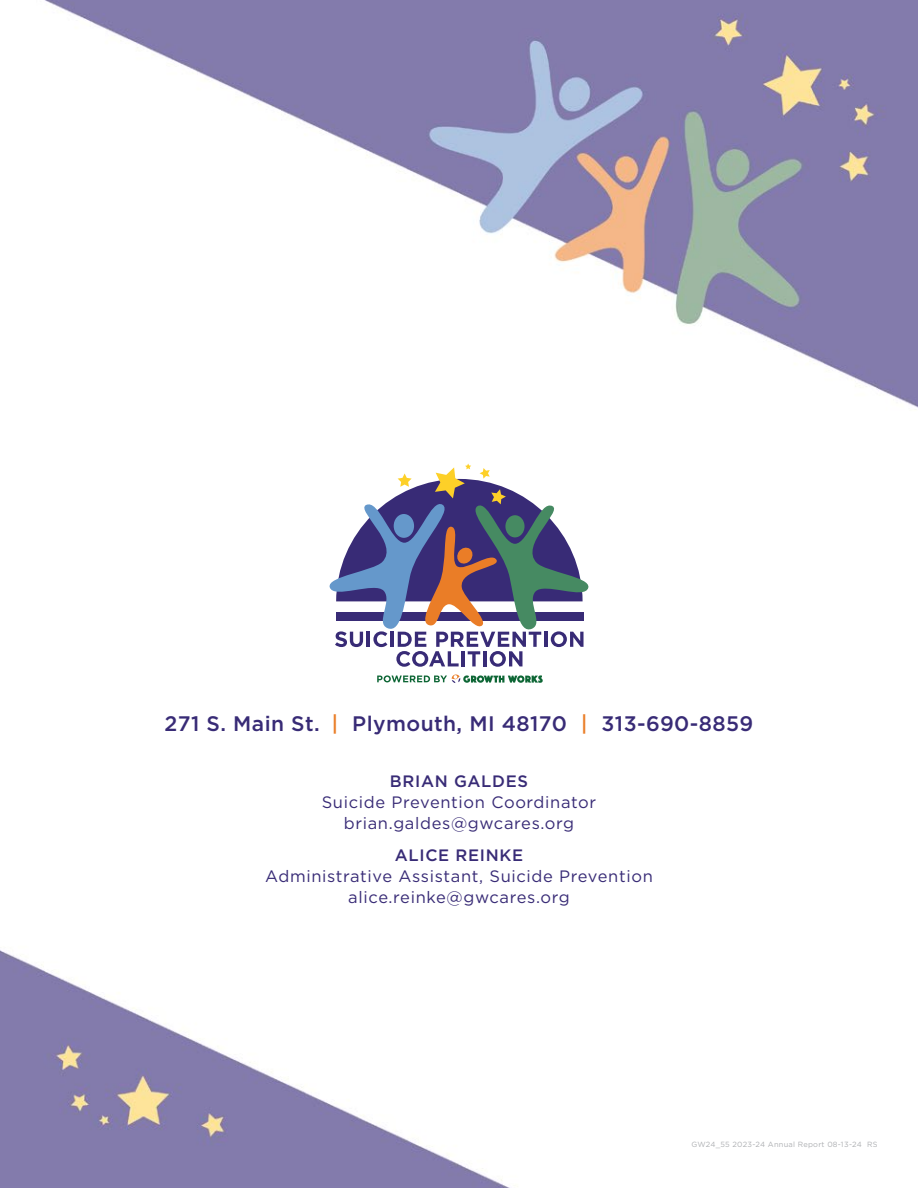
<style>
.page{position:relative;width:918px;height:1188px;background:#fff}
.page>*{position:absolute;margin:0;border:0;box-sizing:border-box;transform-origin:0 0}
.t1{font:500 21px "Gotham";letter-spacing:.02em;color:#382b76}
.t2{font:16.5px/21px "Gotham";letter-spacing:.04em;color:#382b76;text-align:center}
.t3{font:500 16.5px "Gotham";letter-spacing:.04em;color:#382b76}
.t4{font:7.5px "Gotham";letter-spacing:.03em;color:#adafb2}
.s1{color:#ea7d27}
</style>
<div class="page">
<img style="left:0;top:0;width:918px;height:1188px">
<svg style="left:377px;top:674px;width:166px;height:9px"></svg>
<svg style="left:327px;top:464px;width:264px;height:203px"></svg>
<div style="left:394px;top:514px;width:20px;height:24px;background:#6598cb;border-radius:50%"></div>
<p class="t1" style="left:165px;top:712px;width:590px">271 S. Main St. <span class="s1">|</span> Plymouth, MI 48170 <span class="s1">|</span> 313-690-8859</p>
<p class="t3" style="left:390px;top:772px;width:140px">BRIAN GALDES</p>
<p class="t2" style="left:322px;top:792px;width:276px">Suicide Prevention Coordinator brian.galdes@gwcares.org</p>
<p class="t3" style="left:395px;top:846px;width:130px">ALICE REINKE</p>
<p class="t2" style="left:265px;top:865px;width:389px">Administrative Assistant, Suicide Prevention alice.reinke@gwcares.org</p>
<p class="t4" style="left:691px;top:1140px;width:188px">GW24_55 2023-24 Annual Report 08-13-24 RS</p>
</div>
